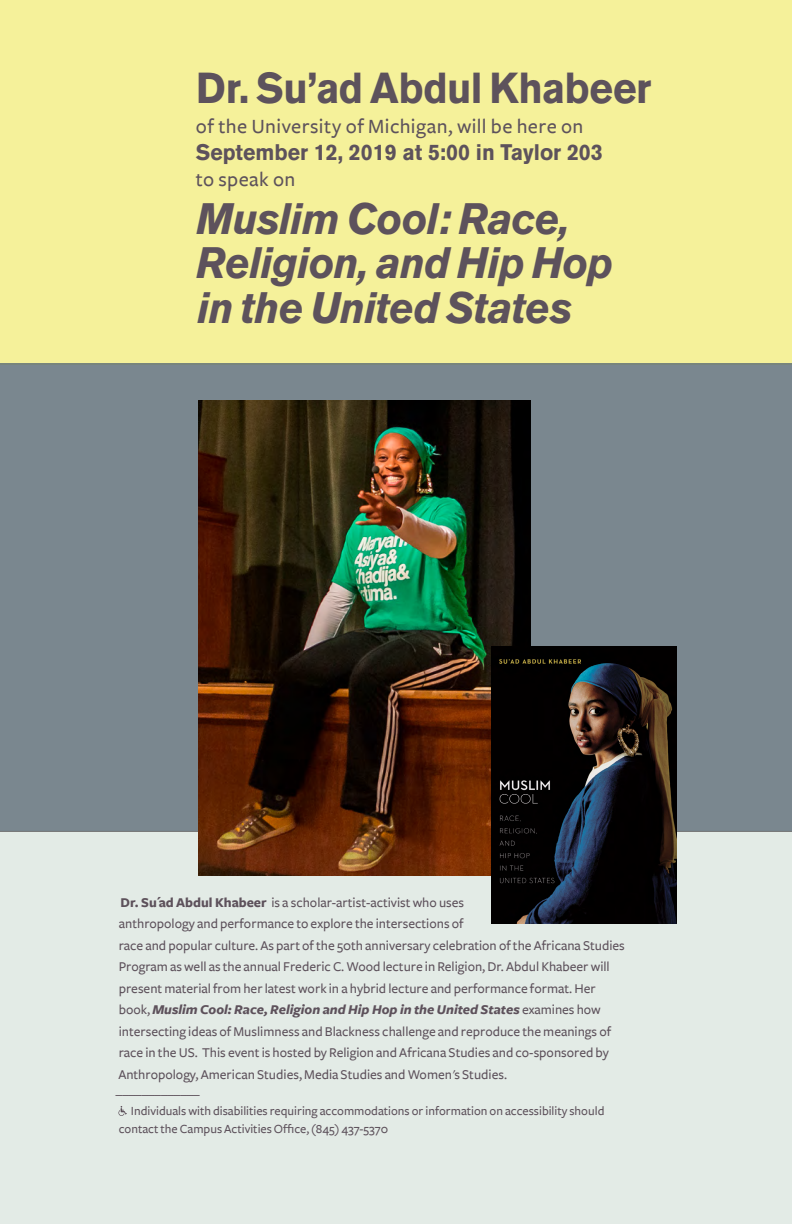
<style>
.page{position:relative;width:792px;height:1224px;background:#fff}
.page>*{position:absolute;margin:0;border:0;box-sizing:border-box;transform-origin:0 0}
.t1{font:italic 700 43.7px/44.7px "Akzidenz Grotesk BE";letter-spacing:-.02em;color:#5d525c;scale:.95 1}
.t2{font:700 43px "Akzidenz Grotesk BE";letter-spacing:-.01em;color:#5d525c;scale:.94 1}
.t3{font:700 22.4px "Akzidenz Grotesk BE";color:#5d525c;scale:.95 1}
.t4{font:500 21px "Freight Sans";letter-spacing:.02em;color:#5d525c}
.t5{font:500 14px/21.5px "Freight Sans";color:#5d515b}
.t6{font:500 12.9px/18px "Freight Sans";color:#5d515b}
.s1{font-weight:700}
.s2{font-weight:700;font-style:italic}
</style>
<div class="page">
<div style="left:0;top:831px;width:792px;height:393px;background:#e3ebe6"></div>
<div style="left:0;top:0;width:792px;height:364px;background:#f5f19a"></div>
<div style="left:0;top:363px;width:792px;height:468px;background:#7a878f"></div>
<img style="left:198px;top:400px;width:332px;height:476px">
<img style="left:491px;top:646px;width:185px;height:278px">
<svg style="left:118px;top:1106px;width:9px;height:10px"></svg>
<h2 class="t2" style="left:196px;top:63px;width:486px">Dr. Su’ad Abdul Khabeer</h2>
<h3 class="t4" style="left:196px;top:114px;width:389px">of the University of Michigan, will be here on</h3>
<h3 class="t3" style="left:196px;top:139px;width:430px">September 12, 2019 at 5:00 in Taylor 203</h3>
<h3 class="t4" style="left:196px;top:168px;width:101px">to speak on</h3>
<h1 class="t1" style="left:197px;top:196px;width:440px">Muslim Cool: Race,<br>Religion, and Hip Hop in the United States</h1>
<p class="t5" style="left:118px;top:892px;width:508px"><span class="s1">Dr. Su«ad Abdul Khabeer</span> is a scholar-artist-activist who uses<br>anthropology and performance to explore the intersections of<br>race and popular culture. As part of the 50th anniversary celebration of the Africana Studies Program as well as the annual Frederic C. Wood lecture in Religion, Dr. Abdul Khabeer will present material from her latest work in a hybrid lecture and performance format. Her book, <span class="s2">Muslim Cool: Race, Religion and Hip Hop in the United States</span> examines how intersecting ideas of Muslimness and Blackness challenge and reproduce the meanings of race in the US. This event is hosted by Religion and Africana Studies and co-sponsored by Anthropology, American Studies, Media Studies and Women's Studies.</p>
<p class="t5" style="left:116px;top:1080px;width:85px">_____________</p>
<p class="t6" style="left:119px;top:1102px;width:487px;text-indent:12px">Individuals with disabilities requiring accommodations or information on accessibility should contact the Campus Activities Office, (845) 437-5370</p>
</div>
